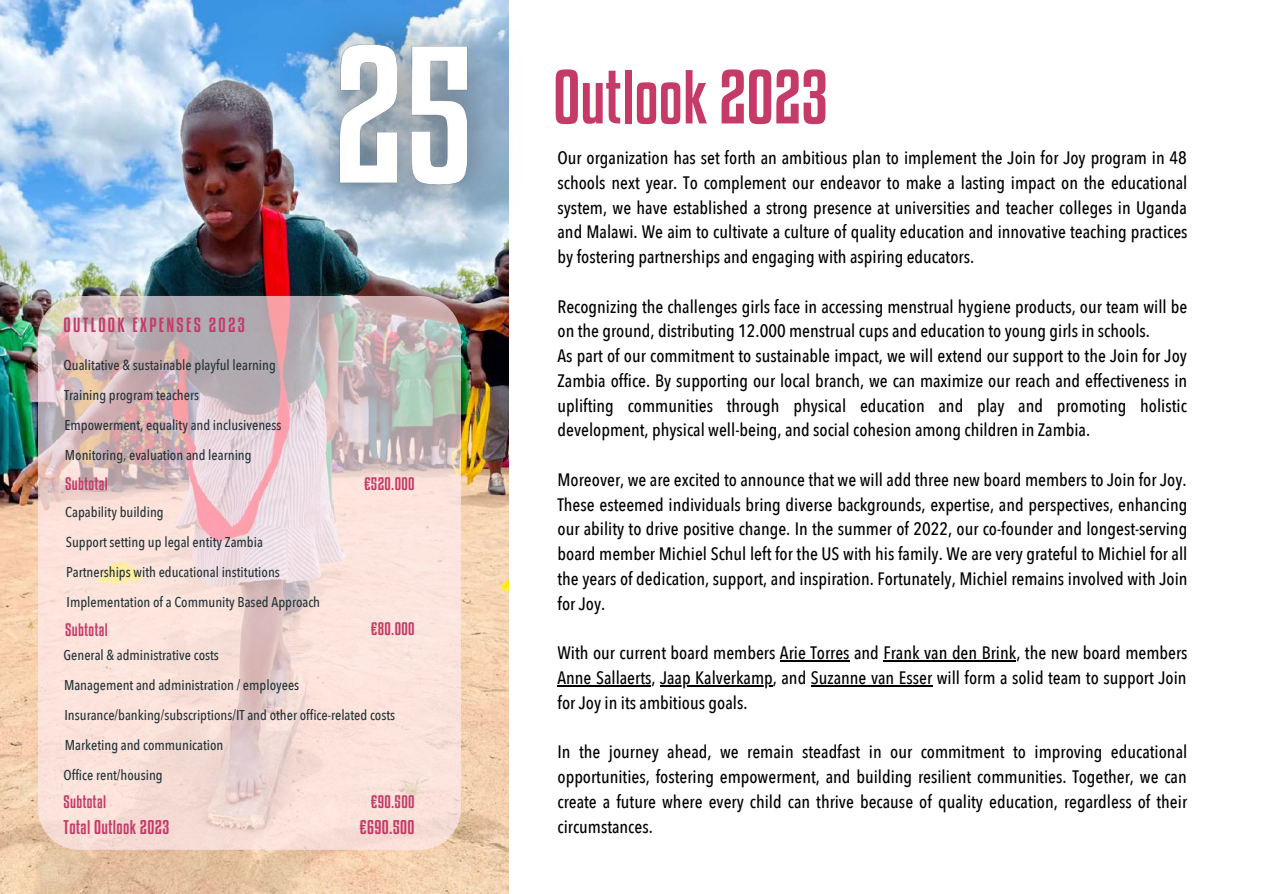
<style>
.page{position:relative;width:1263px;height:894px;background:#fff}
.page>*{position:absolute;margin:0;border:0;box-sizing:border-box;transform-origin:0 0}
.t1{font:67.5px "Kenyan Coffee Rg";color:#c63a67}
.t2{font:500 18px/24.8px "Avenir Next Condensed";color:#000;text-align:justify}
.t3{font:18px "Kenyan Coffee Rg";letter-spacing:.13em;color:#c63a67}
.t4{font:17.4px "Kenyan Coffee Rg";letter-spacing:.02em;color:#c63a67}
.t5{font:15.9px "Kenyan Coffee Rg";letter-spacing:.02em;color:#c63a67}
.t6{font:500 14.25px/30px "Avenir Next Condensed";color:#253439}
</style>
<div class="page">
<img style="left:0;top:0;width:508px;height:893px">
<svg style="left:38px;top:296px;width:423px;height:553px;background:#e7d1ce"></svg>
<img style="left:260px;top:0;width:249px;height:298px">
<hr style="left:780px;top:660px;width:70px;height:1px;background:#000">
<hr style="left:883px;top:660px;width:133px;height:1px;background:#000">
<hr style="left:557px;top:685px;width:94px;height:1px;background:#000">
<hr style="left:660px;top:685px;width:113px;height:1px;background:#000">
<hr style="left:811px;top:685px;width:121px;height:1px;background:#000">
<p class="t3" style="left:64px;top:314px;width:183px">OUTLOOK EXPENSES 2023</p>
<p class="t6" style="left:64px;top:350px;width:219px">Qualitative &amp; sustainable playful learning Training program teachers<br>Empowerment, equality and inclusiveness Monitoring, evaluation and learning</p>
<p class="t5" style="left:65px;top:474px;width:44px">Subtotal</p>
<p class="t5" style="left:364px;top:474px;width:52px">€520.000</p>
<p class="t6" style="left:65px;top:497px;width:256px">Capability building<br>Support setting up legal entity Zambia Partnerships with educational institutions Implementation of a Community Based Approach</p>
<p class="t5" style="left:65px;top:620px;width:44px">Subtotal</p>
<p class="t5" style="left:371px;top:619px;width:45px">€80.000</p>
<p class="t6" style="left:64px;top:640px;width:333px">General &amp; administrative costs<br>Management and administration / employees Insurance/banking/subscriptions/IT and other office-related costs Marketing and communication</p>
<p class="t6" style="left:64px;top:760px;width:101px">Office rent/housing</p>
<p class="t4" style="left:64px;top:816px;width:107px">Total Outlook 2023</p>
<p class="t4" style="left:359px;top:816px;width:57px">€690.500</p>
<p class="t5" style="left:64px;top:791px;width:44px">Subtotal</p>
<p class="t5" style="left:371px;top:791px;width:45px">€90.500</p>
<h1 class="t1" style="left:553px;top:56px;width:276px">Outlook 2023</h1>
<p class="t2" style="left:557px;top:146px;width:632px">Our organization has set forth an ambitious plan to implement the Join for Joy program in 48 schools next year. To complement our endeavor to make a lasting impact on the educational system, we have established a strong presence at universities and teacher colleges in Uganda and Malawi. We aim to cultivate a culture of quality education and innovative teaching practices by fostering partnerships and engaging with aspiring educators.</p>
<p class="t2" style="left:557px;top:294px;width:631px;text-align:left">Recognizing the challenges girls face in accessing menstrual hygiene products, our team will be on the ground, distributing 12.000 menstrual cups and education to young girls in schools.<br>As part of our commitment to sustainable impact, we will extend our support to the Join for Joy Zambia office. By supporting our local branch, we can maximize our reach and effectiveness in uplifting communities through physical education and play and promoting holistic development, physical well-being, and social cohesion among children in Zambia.</p>
<p class="t2" style="left:557px;top:467px;width:632px">Moreover, we are excited to announce that we will add three new board members to Join for Joy.<br>These esteemed individuals bring diverse backgrounds, expertise, and perspectives, enhancing our ability to drive positive change. In the summer of 2022, our co-founder and longest-serving board member Michiel Schul left for the US with his family. We are very grateful to Michiel for all the years of dedication, support, and inspiration. Fortunately, Michiel remains involved with Join for Joy.</p>
<p class="t2" style="left:557px;top:641px;width:631px">With our current board members Arie Torres and Frank van den Brink, the new board members Anne Sallaerts, Jaap Kalverkamp, and Suzanne van Esser will form a solid team to support Join for Joy in its ambitious goals.</p>
<p class="t2" style="left:557px;top:740px;width:631px">In the journey ahead, we remain steadfast in our commitment to improving educational opportunities, fostering empowerment, and building resilient communities. Together, we can create a future where every child can thrive because of quality education, regardless of their circumstances.</p>
</div>
